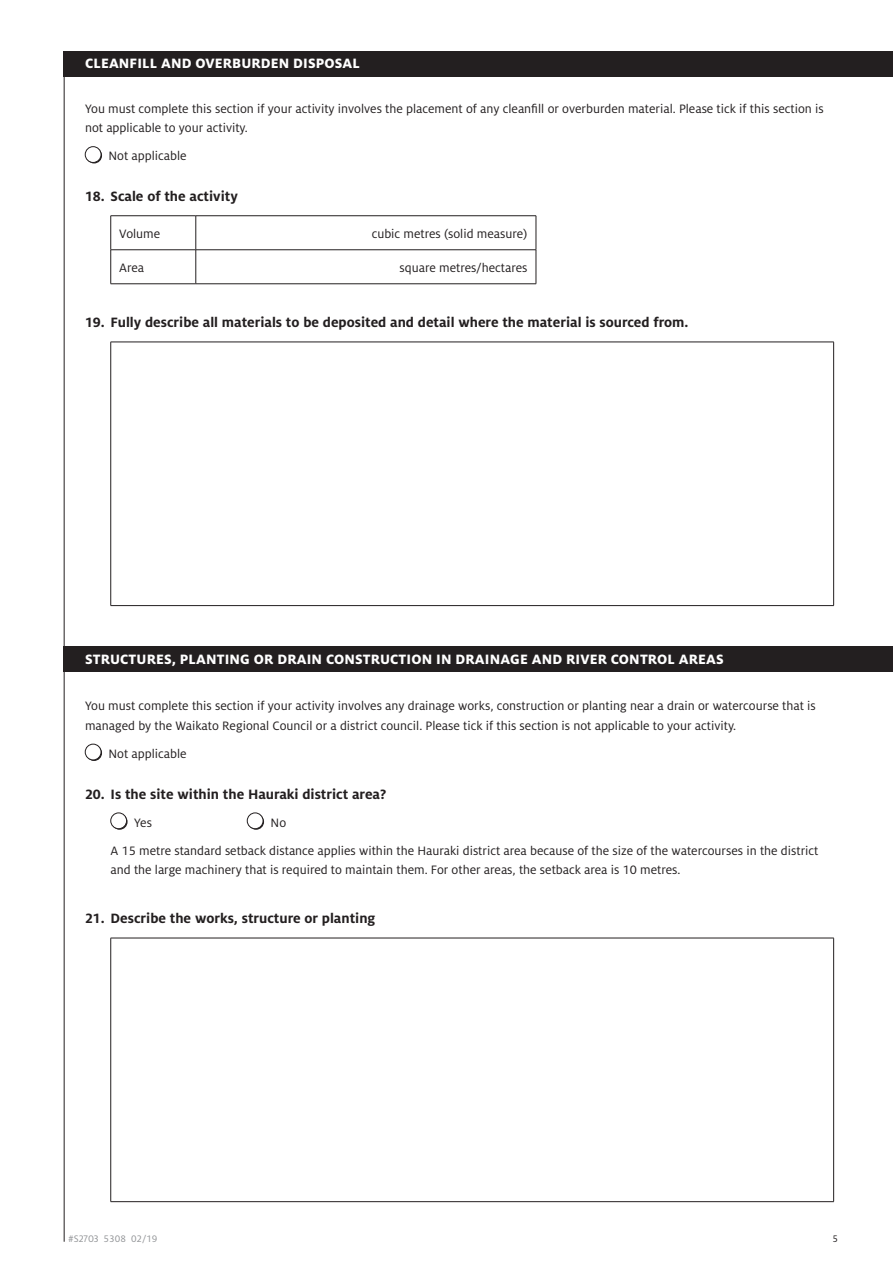
<style>
.page{position:relative;width:893px;height:1263px;background:#fff}
.page>*{position:absolute;margin:0;border:0;box-sizing:border-box;transform-origin:0 0}
.t1{font:700 15px "Milo Pro";color:#231f20}
.t2{font:800 15px "Milo Pro";letter-spacing:.01em;color:#fff}
.t3{font:13.5px/19.5px "Milo Pro";color:#231f20}
.t4{font:10.5px "Milo Pro";color:#939598}
.t5{font:10.5px "Milo Pro";color:#231f20}
</style>
<div class="page">
<hr style="left:64px;top:51px;width:1px;height:1191px;background:#231f20">
<div style="left:86px;top:148px;width:16px;height:15px;background:#2b2728;border-radius:50%"></div>
<div style="left:85px;top:147px;width:16px;height:15px;background:#fff;border-radius:50%"></div>
<div style="left:85px;top:146px;width:16px;height:17px;border:1px solid #231f20;border-radius:50%"></div>
<hr style="left:111px;top:215px;width:85px;height:1px;background:#231f20">
<hr style="left:110px;top:216px;width:1px;height:34px;background:#231f20">
<hr style="left:196px;top:215px;width:340px;height:1px;background:#231f20">
<hr style="left:196px;top:216px;width:1px;height:34px;background:#231f20">
<hr style="left:536px;top:216px;width:1px;height:34px;background:#231f20">
<hr style="left:111px;top:249px;width:85px;height:1px;background:#231f20">
<hr style="left:110px;top:250px;width:1px;height:34px;background:#231f20">
<hr style="left:196px;top:249px;width:340px;height:1px;background:#231f20">
<hr style="left:196px;top:250px;width:1px;height:34px;background:#231f20">
<hr style="left:536px;top:250px;width:1px;height:34px;background:#231f20">
<hr style="left:111px;top:283px;width:85px;height:1px;background:#231f20">
<hr style="left:196px;top:283px;width:340px;height:1px;background:#231f20">
<hr style="left:111px;top:342px;width:723px;height:1px;background:#231f20">
<hr style="left:110px;top:342px;width:1px;height:263px;background:#231f20">
<hr style="left:833px;top:342px;width:1px;height:263px;background:#231f20">
<hr style="left:111px;top:605px;width:723px;height:1px;background:#231f20">
<div style="left:64px;top:51px;width:829px;height:26px;background:#231f20"></div>
<div style="left:64px;top:646px;width:829px;height:26px;background:#231f20"></div>
<svg style="left:86px;top:745px;width:16px;height:16px"></svg>
<div style="left:85px;top:744px;width:16px;height:16px;background:#fff;border-radius:50%"></div>
<div style="left:85px;top:744px;width:16px;height:16px;border:1px solid #231f20;border-radius:50%"></div>
<svg style="left:112px;top:814px;width:16px;height:16px"></svg>
<div style="left:111px;top:813px;width:16px;height:16px;background:#fff;border-radius:50%"></div>
<div style="left:111px;top:813px;width:16px;height:16px;border:1px solid #231f20;border-radius:50%"></div>
<svg style="left:248px;top:814px;width:16px;height:16px"></svg>
<div style="left:247px;top:813px;width:16px;height:16px;background:#fff;border-radius:50%"></div>
<div style="left:247px;top:813px;width:16px;height:16px;border:1px solid #231f20;border-radius:50%"></div>
<hr style="left:111px;top:938px;width:723px;height:1px;background:#231f20">
<hr style="left:110px;top:938px;width:1px;height:263px;background:#231f20">
<hr style="left:833px;top:938px;width:1px;height:263px;background:#231f20">
<hr style="left:111px;top:1201px;width:723px;height:1px;background:#231f20">
<p class="t2" style="left:85px;top:55px;width:276px">CLEANFILL AND OVERBURDEN DISPOSAL</p>
<p class="t3" style="left:85px;top:99px;width:740px">You must complete this section if your activity involves the placement of any cleanfill or overburden material. Please tick if this section is not applicable to your activity.</p>
<p class="t3" style="left:109px;top:146px;width:80px">Not applicable</p>
<p class="t1" style="left:85px;top:188px;width:154px">18. Scale of the activity</p>
<p class="t3" style="left:119px;top:224px;width:43px">Volume</p>
<p class="t3" style="left:372px;top:224px;width:157px">cubic metres (solid measure)</p>
<p class="t3" style="left:119px;top:258px;width:26px">Area</p>
<p class="t3" style="left:400px;top:258px;width:129px">square metres/hectares</p>
<p class="t1" style="left:85px;top:314px;width:605px">19. Fully describe all materials to be deposited and detail where the material is sourced from.</p>
<p class="t2" style="left:85px;top:650px;width:640px">STRUCTURES, PLANTING OR DRAIN CONSTRUCTION IN DRAINAGE AND RIVER CONTROL AREAS</p>
<p class="t3" style="left:85px;top:696px;width:732px">You must complete this section if your activity involves any drainage works, construction or planting near a drain or watercourse that is managed by the Waikato Regional Council or a district council. Please tick if this section is not applicable to your activity.</p>
<p class="t3" style="left:109px;top:744px;width:80px">Not applicable</p>
<p class="t1" style="left:85px;top:785px;width:303px">20. Is the site within the Hauraki district area?</p>
<p class="t3" style="left:134px;top:813px;width:19px">Yes</p>
<p class="t3" style="left:111px;top:808px;width:709px;line-height:28px;text-indent:160px">No<br>A 15 metre standard setback distance applies within the Hauraki district area because of the size of the watercourses in the district</p>
<p class="t3" style="left:111px;top:860px;width:571px">and the large machinery that is required to maintain them. For other areas, the setback area is 10 metres.</p>
<p class="t1" style="left:85px;top:910px;width:292px">21. Describe the works, structure or planting</p>
<p class="t4" style="left:68px;top:1232px;width:90px">#S2703 5308 02/19</p>
<p class="t5" style="left:833px;top:1233px;width:6px">5</p>
</div>
